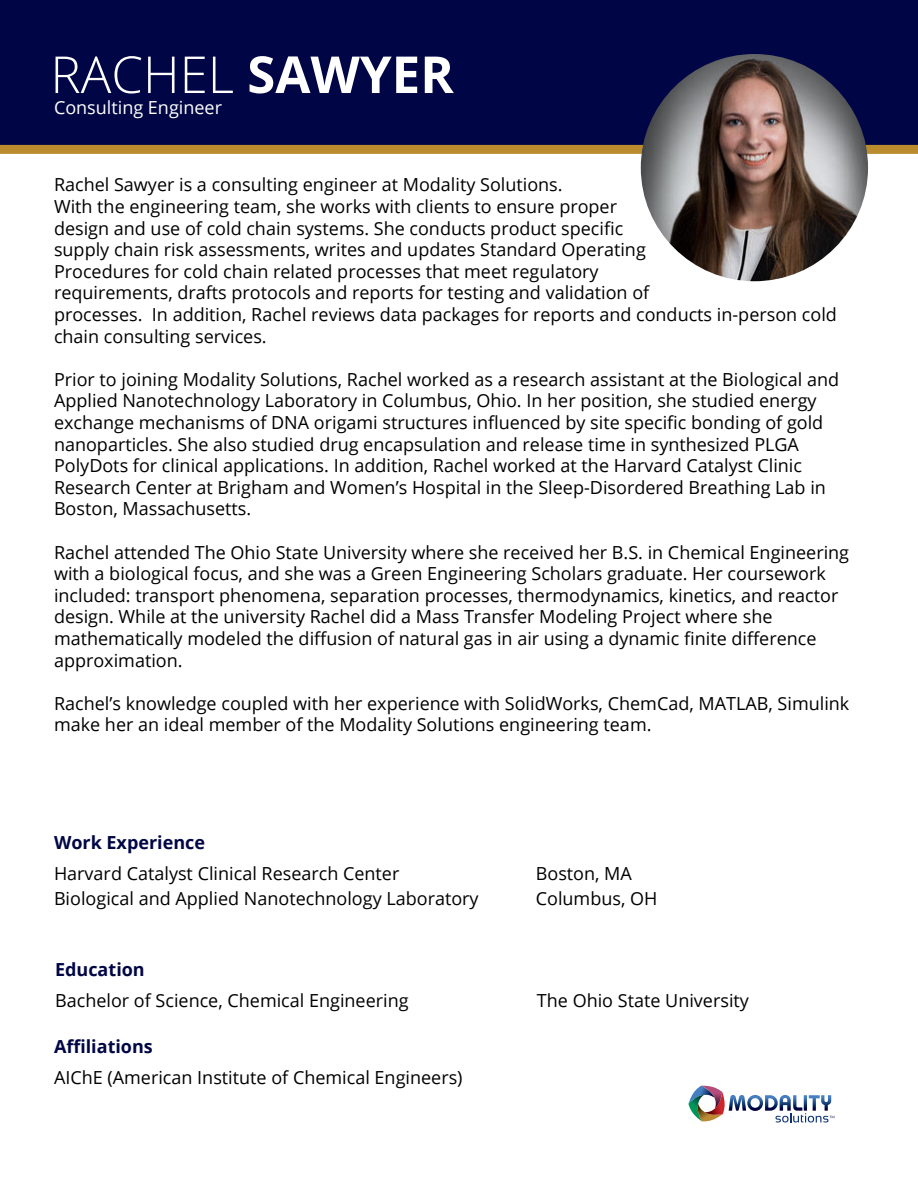
<style>
.page{position:relative;width:918px;height:1188px;background:#fff}
.page>*{position:absolute;margin:0;border:0;box-sizing:border-box;transform-origin:0 0}
.t1{font:300 51px "Open Sans";color:#fff}
.t2{font:18px/21.6px "Open Sans";color:#000}
.t3{font:700 18px "Open Sans";color:#000645}
.t4{font:18px "Open Sans";color:#fff}
.s1{font-weight:700}
</style>
<div class="page">
<div style="left:0;top:0;width:918px;height:154px;background:#000645"></div>
<img style="left:688px;top:1086px;width:146px;height:36px">
<img style="left:641px;top:54px;width:227px;height:227px;border-radius:114px">
<h1 class="t1" style="left:50px;top:40px;width:405px">RACHEL <span class="s1">SAWYER</span></h1>
<p class="t4" style="left:54px;top:95px;width:170px">Consulting Engineer</p>
<p class="t2" style="left:54px;top:174px;width:785px">Rachel Sawyer is a consulting engineer at Modality Solutions.<br>With the engineering team, she works with clients to ensure proper<br>design and use of cold chain systems. She conducts product specific<br>supply chain risk assessments, writes and updates Standard Operating<br>Procedures for cold chain related processes that meet regulatory<br>requirements, drafts protocols and reports for testing and validation of<br>processes. In addition, Rachel reviews data packages for reports and conducts in-person cold chain consulting services.</p>
<p class="t2" style="left:54px;top:368px;width:787px">Prior to joining Modality Solutions, Rachel worked as a research assistant at the Biological and Applied Nanotechnology Laboratory in Columbus, Ohio. In her position, she studied energy exchange mechanisms of DNA origami structures influenced by site specific bonding of gold nanoparticles. She also studied drug encapsulation and release time in synthesized PLGA PolyDots for clinical applications. In addition, Rachel worked at the Harvard Catalyst Clinic Research Center at Brigham and Women’s Hospital in the Sleep-Disordered Breathing Lab in Boston, Massachusetts.</p>
<p class="t2" style="left:54px;top:541px;width:797px">Rachel attended The Ohio State University where she received her B.S. in Chemical Engineering with a biological focus, and she was a Green Engineering Scholars graduate. Her coursework included: transport phenomena, separation processes, thermodynamics, kinetics, and reactor design. While at the university Rachel did a Mass Transfer Modeling Project where she mathematically modeled the diffusion of natural gas in air using a dynamic finite difference approximation.</p>
<p class="t2" style="left:54px;top:692px;width:797px">Rachel’s knowledge coupled with her experience with SolidWorks, ChemCad, MATLAB, Simulink make her an ideal member of the Modality Solutions engineering team.</p>
<p class="t3" style="left:54px;top:830px;width:153px">Work Experience</p>
<p class="t2" style="left:54px;top:888px;width:426px">Biological and Applied Nanotechnology Laboratory</p>
<p class="t2" style="left:536px;top:888px;width:123px">Columbus, OH</p>
<p class="t2" style="left:54px;top:862px;width:347px">Harvard Catalyst Clinical Research Center</p>
<p class="t2" style="left:536px;top:862px;width:98px">Boston, MA</p>
<p class="t3" style="left:55px;top:957px;width:91px">Education</p>
<p class="t2" style="left:55px;top:989px;width:355px">Bachelor of Science, Chemical Engineering</p>
<p class="t2" style="left:537px;top:989px;width:214px">The Ohio State University</p>
<p class="t3" style="left:54px;top:1034px;width:100px">Affiliations</p>
<p class="t2" style="left:54px;top:1066px;width:410px">AIChE (American Institute of Chemical Engineers)</p>
</div>
